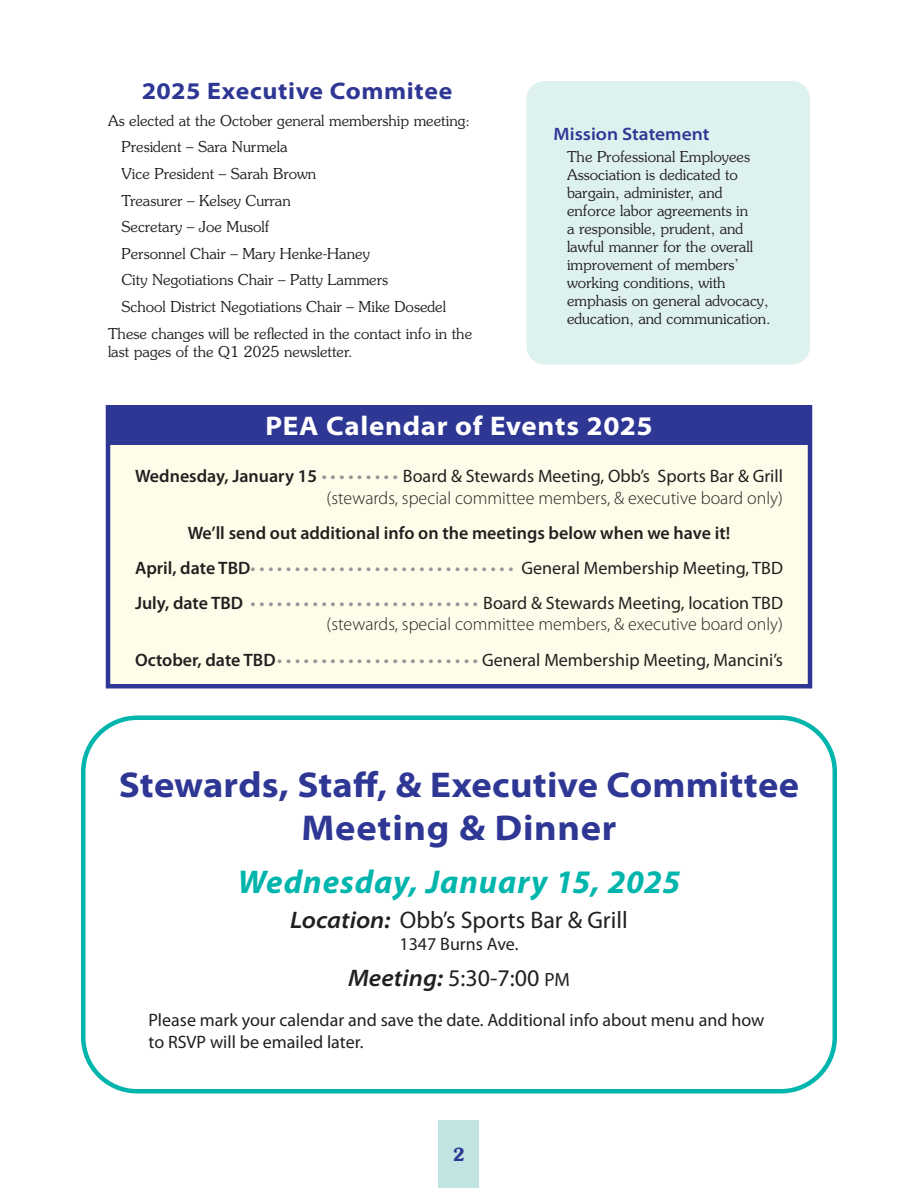
<style>
.page{position:relative;width:918px;height:1188px;background:#fff}
.page>*{position:absolute;margin:0;border:0;box-sizing:border-box;transform-origin:0 0}
.article_title{font:700 semi-expanded 36px/43.2px "Myriad Pro";letter-spacing:.005em;color:#2f3795;text-align:center}
.article_title-2{font:italic 700 33px "Myriad Pro";letter-spacing:.025em;color:#00b5ac}
.article_title-3{font:700 semi-expanded 27px "Myriad Pro";letter-spacing:.025em;color:#fff}
.t1{font:24px "Myriad Pro";color:#231f20}
.article_title-4{font:700 semi-expanded 24px "Myriad Pro";letter-spacing:.025em;color:#2f3795}
.t2{font:18px/21.6px "Myriad Pro";color:#231f20}
.t3{font:300 18px "Myriad Pro";color:#231f20}
.t4{font:18px "Myriad Pro";color:#939598}
.t5{font:600 18px "Myriad Pro";color:#231f20}
.subhead{font:600 semi-expanded 18px "Myriad Pro";color:#2f3795}
.t6{font:600 18px "Souvenir Std";color:#2f3795}
.body_text{font:300 15px/18px "Souvenir Std";color:#231f20}
.s1{font-weight:600}
.s2{color:#939598}
.s3{font-weight:600;color:#231f20}
.s4{color:#231f20}
.s5{font-weight:600;font-style:italic;font-stretch:semi-expanded}
.s6{font-family:"Myriad Pro Regular SC800";font-size:19.2px}
</style>
<div class="page">
<div style="left:439px;top:1120px;width:40px;height:68px;background:#bfe4e1"></div>
<div style="left:526px;top:81px;width:284px;height:283px;background:#ddf1ef;border-radius:18px"></div>
<div style="left:106px;top:405px;width:706px;height:283px;background:#fffde9;border:4px solid #2f3795"></div>
<div style="left:108px;top:406px;width:702px;height:38px;background:#2f3795"></div>
<div style="left:81px;top:716px;width:756px;height:378px;border:4px solid #00b5ac;border-radius:54px"></div>
<p class="article_title-4" style="left:142px;top:75px;width:312px">2025 Executive Commitee</p>
<p class="body_text" style="left:108px;top:111px;width:364px">As elected at the October general membership meeting:</p>
<p class="body_text" style="left:122px;top:138px;width:168px">President – Sara Nurmela</p>
<p class="body_text" style="left:122px;top:165px;width:196px">Vice President – Sarah Brown</p>
<p class="body_text" style="left:122px;top:191px;width:171px">Treasurer – Kelsey Curran</p>
<p class="body_text" style="left:122px;top:218px;width:149px">Secretary – Joe Musolf</p>
<p class="body_text" style="left:122px;top:245px;width:250px">Personnel Chair – Mary Henke-Haney</p>
<p class="body_text" style="left:122px;top:271px;width:268px">City Negotiations Chair – Patty Lammers</p>
<p class="body_text" style="left:122px;top:298px;width:326px">School District Negotiations Chair – Mike Dosedel</p>
<p class="body_text" style="left:108px;top:324px;width:366px">These changes will be reflected in the contact info in the last pages of the Q1 2025 newsletter.</p>
<p class="subhead" style="left:554px;top:122px;width:158px">Mission Statement</p>
<p class="body_text" style="left:567px;top:147px;width:205px">The Professional Employees<br>Association is dedicated to bargain, administer, and enforce labor agreements in<br>a responsible, prudent, and lawful manner for the overall improvement of members’ working conditions, with emphasis on general advocacy, education, and communication.</p>
<p class="article_title-3" style="left:265px;top:408px;width:389px">PEA Calendar of Events 2025</p>
<p class="t2" style="left:135px;top:465px;width:650px"><span class="s1">Wednesday, January 15</span> <span class="s2">• • • • • • • • •</span> Board &amp; Stewards Meeting, Obb’s Sports Bar &amp; Grill</p>
<p class="t3" style="left:327px;top:487px;width:458px">(stewards, special committee members, &amp; executive board only)</p>
<p class="t5" style="left:188px;top:521px;width:544px">We’ll send out additional info on the meetings below when we have it!</p>
<p class="t4" style="left:135px;top:557px;width:650px"><span class="s3">April, date TBD</span> • • • • • • • • • • • • • • • • • • • • • • • • • • • • • • <span class="s4">General Membership Meeting, TBD</span></p>
<p class="t2" style="left:135px;top:592px;width:650px"><span class="s1">July, date TBD</span> <span class="s2">• • • • • • • • • • • • • • • • • • • • • • • • • •</span> Board &amp; Stewards Meeting, location TBD</p>
<p class="t3" style="left:327px;top:614px;width:458px">(stewards, special committee members, &amp; executive board only)</p>
<p class="t2" style="left:135px;top:648px;width:650px"><span class="s1">October, date TBD</span> <span class="s2">• • • • • • • • • • • • • • • • • • • • • • •</span> General Membership Meeting, Mancini’s</p>
<p class="article_title" style="left:119px;top:761px;width:682px">Stewards, Staff, &amp; Executive Committee<br>Meeting &amp; Dinner</p>
<p class="article_title-2" style="left:238px;top:860px;width:444px">Wednesday, January 15, 2025</p>
<p class="t1" style="left:290px;top:906px;width:339px"><span class="s5">Location:</span> Obb’s Sports Bar &amp; Grill</p>
<p class="t2" style="left:400px;top:933px;width:120px">1347 Burns Ave.</p>
<p class="t1" style="left:348px;top:963px;width:223px"><span class="s5">Meeting:</span> 5:30-7:00 <span class="s6">pm</span></p>
<p class="t2" style="left:148px;top:1009px;width:617px">Please mark your calendar and save the date. Additional info about menu and how to RSVP will be emailed later.</p>
<p class="t6" style="left:453px;top:1143px;width:14px">2</p>
</div>
